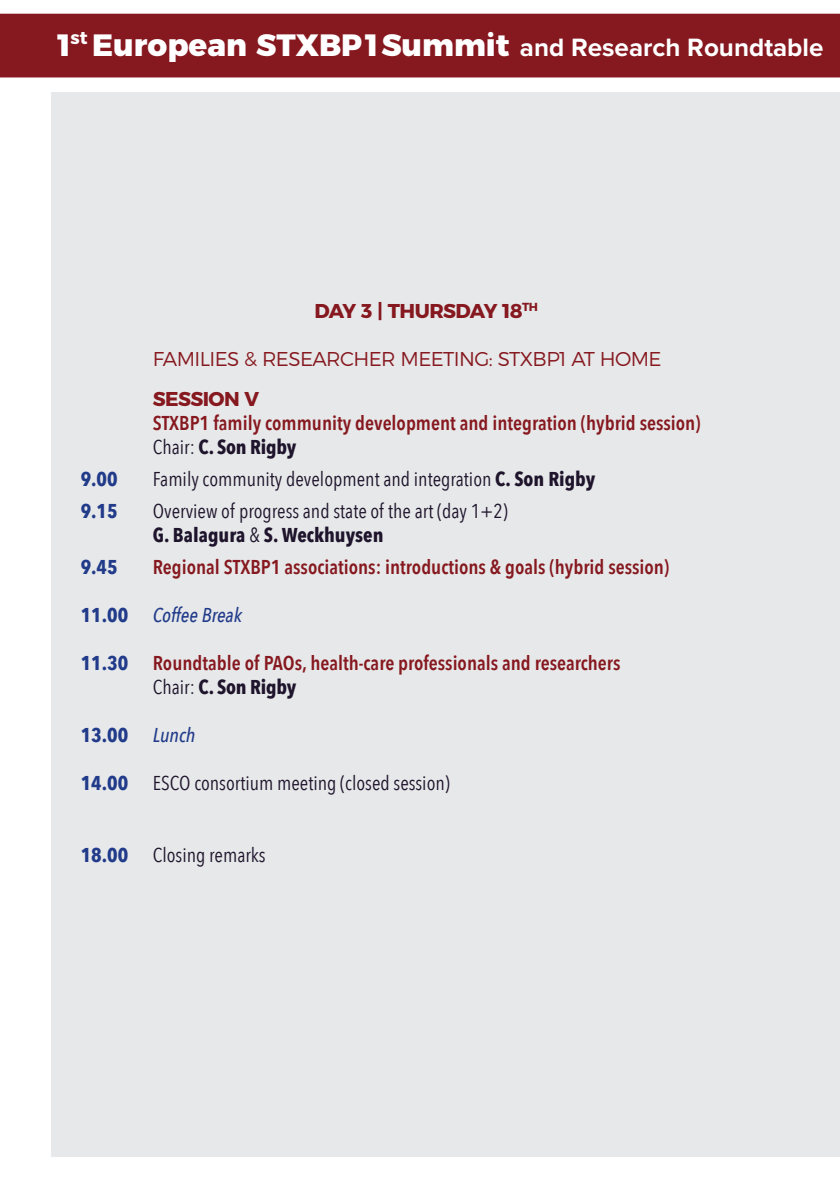
<style>
.page{position:relative;width:840px;height:1191px;background:#fff}
.page>*{position:absolute;margin:0;border:0;box-sizing:border-box;transform-origin:0 0}
.t1{font:800 30.8px "Montserrat";color:#fff}
.t2{font:600 20px/24px "Avenir Next Condensed";color:#86181f}
.t3{font:20px/24px "Avenir Next Condensed";color:#1e142c}
.t4{font:300 20px "Montserrat";letter-spacing:-.03em;color:#86181f}
.t5{font:700 20px "Montserrat";letter-spacing:-.03em;color:#86181f}
.t6{font:700 20px "Avenir Next Condensed";color:#213b8a}
.t7{font:italic 500 20px "Avenir Next Condensed";color:#213b8a}
.t8{font:700 18px "Montserrat";color:#fff}
.s1{font-family:"Proxima Nova";font-weight:700;font-size:26px}
.s2{font-weight:400;color:#1e142c}
.s3{font-weight:700;color:#1e142c}
.s4{font-weight:700}
.s5{font-weight:700;font-style:normal}
.s6{font-weight:700;color:#213b8a}
.s7{font-weight:500;font-style:italic}
</style>
<div class="page">
<div style="left:52px;top:92px;width:787px;height:1064px;background:#e7e8e9"></div>
<div style="left:0;top:14px;width:839px;height:63px;background:#86181f"></div>
<h1 class="t1" style="left:55px;top:19px;width:770px">1 European STXBP1Summit <span class="s1">and Research Roundtable</span></h1>
<p class="t8" style="left:71px;top:23px;width:19px">st</p>
<p class="t5" style="left:314px;top:294px;width:225px">DAY 3 | THURSDAY 18<sup>TH</sup></p>
<p class="t4" style="left:153px;top:343px;width:510px">FAMILIES &amp; RESEARCHER MEETING: STXBP1 AT HOME</p>
<p class="t5" style="left:153px;top:382px;width:108px">SESSION V</p>
<p class="t2" style="left:153px;top:410px;width:549px">STXBP1 family community development and integration (hybrid session)<br><span class="s2">Chair:</span> <span class="s3">C. Son Rigby</span></p>
<p class="t6" style="left:81px;top:467px;width:38px">9.00</p>
<p class="t3" style="left:153px;top:466px;width:444px">Family community development and integration <span class="s4">C. Son Rigby</span></p>
<p class="t6" style="left:81px;top:499px;width:38px">9.15</p>
<p class="t3" style="left:153px;top:498px;width:356px">Overview of progress and state of the art (day 1+2)<br><span class="s4">G. Balagura</span> &amp; <span class="s4">S. Weckhuysen</span></p>
<p class="t6" style="left:81px;top:555px;width:38px">9.45</p>
<p class="t2" style="left:153px;top:554px;width:517px">Regional STXBP1 associations: introductions &amp; goals (hybrid session)</p>
<p class="t7" style="left:81px;top:603px;width:163px"><span class="s5">11.00</span> Coffee Break</p>
<p class="t2" style="left:153px;top:650px;width:469px;text-indent:-72px"><span class="s6">11.30</span> Roundtable of PAOs, health-care professionals and researchers<br><span class="s2">Chair:</span> <span class="s3">C. Son Rigby</span></p>
<p class="t6" style="left:81px;top:723px;width:116px">13.00 <span class="s7">Lunch</span></p>
<p class="t3" style="left:81px;top:770px;width:370px"><span class="s6">14.00</span> ESCO consortium meeting (closed session)</p>
<p class="t3" style="left:81px;top:842px;width:186px"><span class="s6">18.00</span> Closing remarks</p>
</div>
